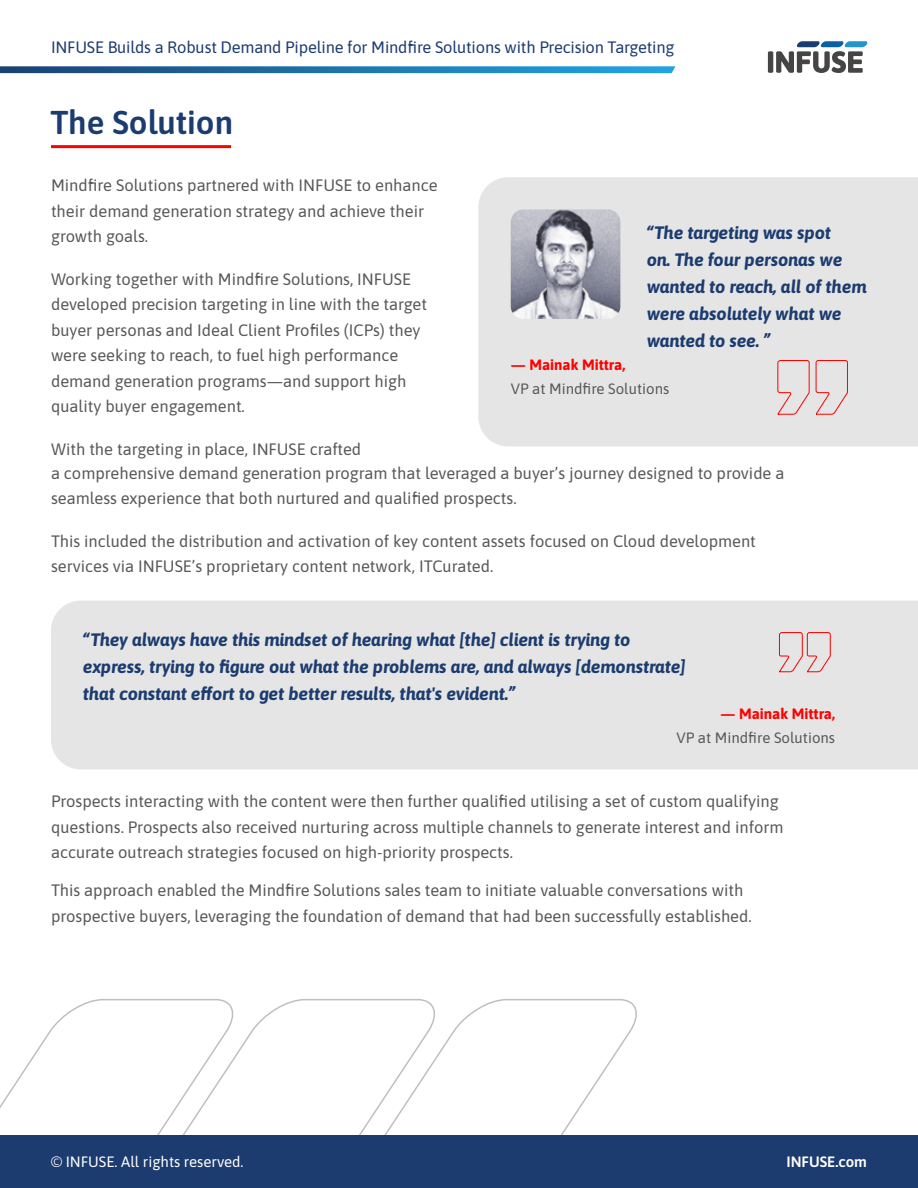
<style>
.page{position:relative;width:918px;height:1188px;background:#fff}
.page>*{position:absolute;margin:0;border:0;box-sizing:border-box;transform-origin:0 0}
.t1{font:600 33px "Asap";color:#1c3c70}
.t2{font:italic 700 18px/27px "Asap";letter-spacing:-.005em;color:#1c3c70}
.t3{font:16.5px/25.5px "Asap";color:#585858}
.t4{font:16.5px "Asap";letter-spacing:-.01em;color:#1c3c70}
.t5{font:15px "Asap";color:#585858}
.t6{font:700 15px "Asap";color:#f00}
.t7{font:15px "Asap";color:#fff}
.t8{font:600 15px "Asap";color:#fff}
</style>
<div class="page">
<div style="left:478px;top:177px;width:440px;height:269px;background:#e5e5e5"></div>
<img style="left:511px;top:209px;width:109px;height:110px">
<svg style="left:777px;top:360px;width:71px;height:57px;background:#e7d1d1"></svg>
<hr style="left:51px;top:145px;width:180px;height:3px;background:#f00">
<div style="left:51px;top:601px;width:867px;height:168px;background:#e5e5e5"></div>
<svg style="left:779px;top:632px;width:52px;height:42px;background:#e7caca"></svg>
<svg style="left:0;top:1001px;width:91px;height:107px"></svg>
<svg style="left:91px;top:999px;width:204px;height:136px"></svg>
<svg style="left:295px;top:999px;width:342px;height:136px"></svg>
<div style="left:0;top:1135px;width:918px;height:53px;background:#1c3c70"></div>
<svg style="left:0;top:66px;width:676px;height:7px;background:#287ab0"></svg>
<svg style="left:768px;top:41px;width:100px;height:32px"></svg>
<p class="t4" style="left:51px;top:36px;width:625px">INFUSE Builds a Robust Demand Pipeline for Mindfire Solutions with Precision Targeting</p>
<h1 class="t1" style="left:51px;top:99px;width:184px">The Solution</h1>
<p class="t3" style="left:51px;top:172px;width:388px">Mindfire Solutions partnered with INFUSE to enhance their demand generation strategy and achieve their growth goals.</p>
<p class="t3" style="left:51px;top:265px;width:377px">Working together with Mindfire Solutions, INFUSE developed precision targeting in line with the target buyer personas and Ideal Client Profiles (ICPs) they were seeking to reach, to fuel high performance demand generation programs—and support high quality buyer engagement.</p>
<p class="t3" style="left:51px;top:436px;width:735px;line-height:24px">With the targeting in place, INFUSE crafted<br>a comprehensive demand generation program that leveraged a buyer’s journey designed to provide a</p>
<p class="t3" style="left:51px;top:485px;width:467px">seamless experience that both nurtured and qualified prospects.</p>
<p class="t3" style="left:51px;top:527px;width:706px">This included the distribution and activation of key content assets focused on Cloud development services via INFUSE’s proprietary content network, ITCurated.</p>
<p class="t2" style="left:647px;top:218px;width:221px">“The targeting was spot<br>on. The four personas we wanted to reach, all of them were absolutely what we wanted to see. ”</p>
<p class="t6" style="left:511px;top:354px;width:116px">— Mainak Mittra,</p>
<p class="t5" style="left:511px;top:378px;width:160px">VP at Mindfire Solutions</p>
<p class="t2" style="left:83px;top:625px;width:604px">“They always have this mindset of hearing what [the] client is trying to express, trying to figure out what the problems are, and always [demonstrate] that constant effort to get better results, that's evident.”</p>
<p class="t6" style="left:721px;top:703px;width:116px">— Mainak Mittra,</p>
<p class="t5" style="left:677px;top:727px;width:160px">VP at Mindfire Solutions</p>
<p class="t3" style="left:51px;top:788px;width:734px">Prospects interacting with the content were then further qualified utilising a set of custom qualifying questions. Prospects also received nurturing across multiple channels to generate interest and inform accurate outreach strategies focused on high-priority prospects.</p>
<p class="t3" style="left:51px;top:877px;width:702px">This approach enabled the Mindfire Solutions sales team to initiate valuable conversations with prospective buyers, leveraging the foundation of demand that had been successfully established.</p>
<p class="t7" style="left:51px;top:1151px;width:194px">© INFUSE. All rights reserved.</p>
<p class="t8" style="left:787px;top:1151px;width:82px">INFUSE.com</p>
</div>
